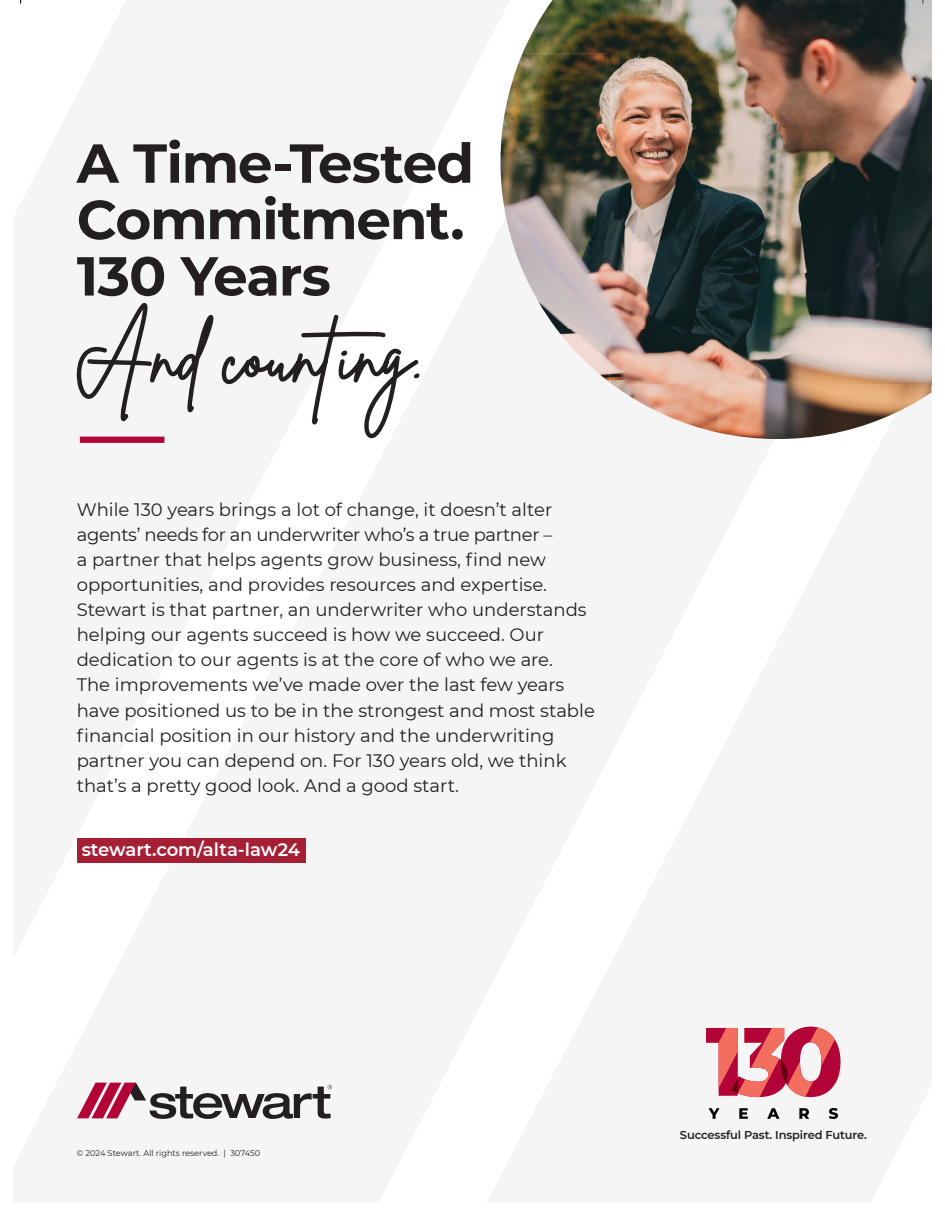
<style>
.page{position:relative;width:945px;height:1215px;background:#fff}
.page>*{position:absolute;margin:0;border:0;box-sizing:border-box;transform-origin:0 0}
.t1{font:700 54.75px/56.4px "Montserrat";letter-spacing:-.025em;color:#231f20}
.t2{font:18px/25px "Montserrat";color:#231f20}
.t3{font:600 18px "Montserrat";color:#fff}
.t4{font:600 11.4px "Montserrat";letter-spacing:-.01em;color:#231f20}
.t5{font:8.25px "Montserrat";color:#231f20}
</style>
<div class="page">
<div style="left:77px;top:838px;width:229px;height:25px;background:#a62035"></div>
<svg style="left:77px;top:1083px;width:255px;height:36px"></svg>
<div style="left:80px;top:437px;width:84px;height:6px;background:#b30437"></div>
<svg style="left:76px;top:302px;width:344px;height:137px"></svg>
<svg style="left:709px;top:1108px;width:11px;height:11px"></svg>
<svg style="left:739px;top:1108px;width:9px;height:11px"></svg>
<svg style="left:767px;top:1108px;width:13px;height:11px"></svg>
<svg style="left:799px;top:1108px;width:10px;height:11px"></svg>
<svg style="left:829px;top:1108px;width:9px;height:11px"></svg>
<svg style="left:706px;top:1027px;width:135px;height:70px"></svg>
<img style="left:522px;top:0;width:410px;height:54px">
<img style="left:506px;top:54px;width:426px;height:55px">
<img style="left:500px;top:109px;width:432px;height:110px">
<img style="left:506px;top:219px;width:426px;height:55px">
<img style="left:524px;top:274px;width:408px;height:55px">
<img style="left:610px;top:329px;width:322px;height:55px">
<img style="left:557px;top:329px;width:53px;height:53px">
<img style="left:828px;top:384px;width:104px;height:51px">
<img style="left:719px;top:384px;width:109px;height:55px">
<img style="left:612px;top:384px;width:107px;height:49px">
<p class="t1" style="left:77px;top:132px;width:399px">A Time-Tested<br>Commitment.<br>130 Years</p>
<p class="t2" style="left:77px;top:497px;width:520px">While 130 years brings a lot of change, it doesn’t alter agents’ needs for an underwriter who’s a true partner –<br>a partner that helps agents grow business, find new opportunities, and provides resources and expertise.<br>Stewart is that partner, an underwriter who understands helping our agents succeed is how we succeed. Our dedication to our agents is at the core of who we are.<br>The improvements we’ve made over the last few years have positioned us to be in the strongest and most stable financial position in our history and the underwriting partner you can depend on. For 130 years old, we think that’s a pretty good look. And a good start.</p>
<p class="t3" style="left:82px;top:837px;width:220px">stewart.com/alta-law24</p>
<p class="t5" style="left:77px;top:1147px;width:185px">© 2024 Stewart. All rights reserved. | 307450</p>
<p class="t4" style="left:680px;top:1127px;width:188px">Successful Past. Inspired Future.</p>
</div>
